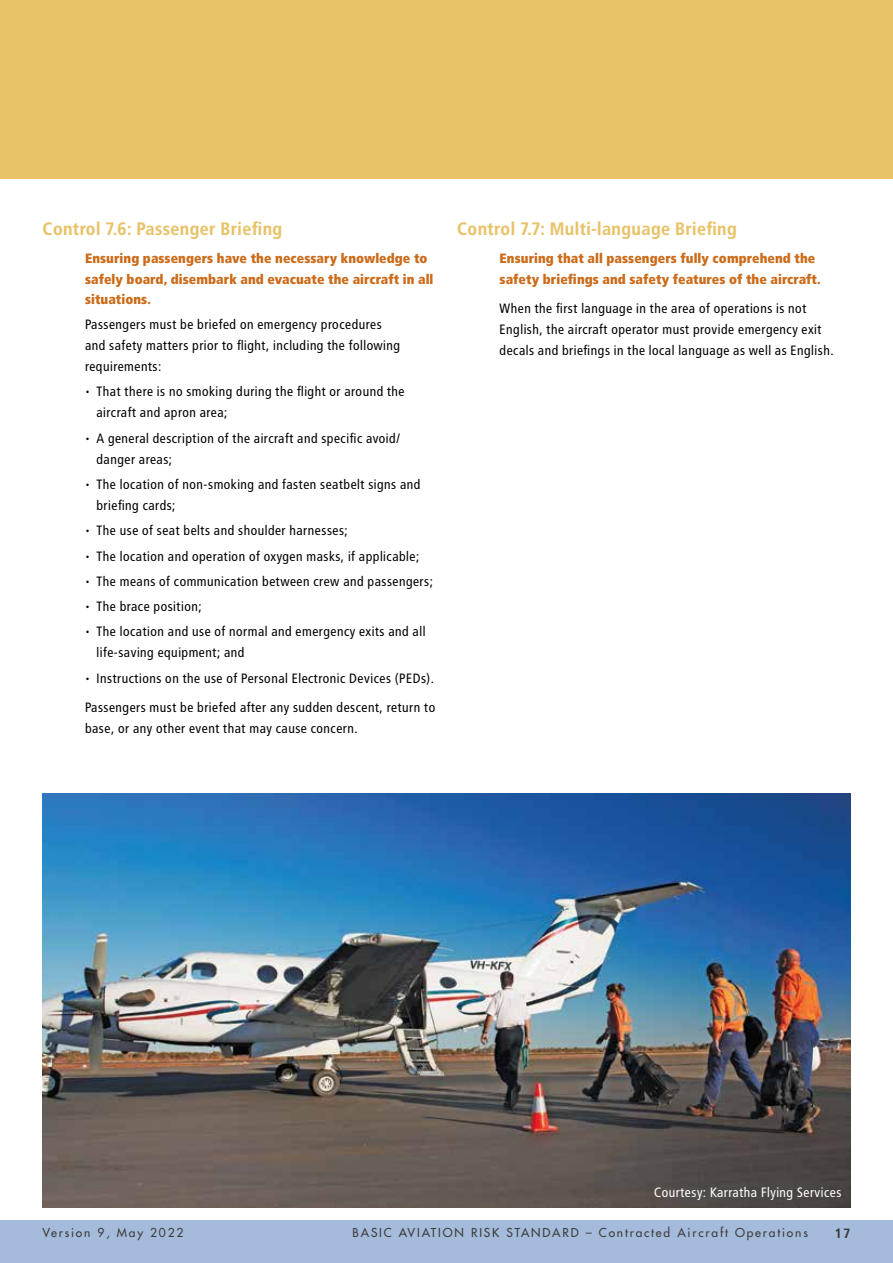
<style>
.page{position:relative;width:893px;height:1263px;background:#fff}
.page>*{position:absolute;margin:0;border:0;box-sizing:border-box;transform-origin:0 0}
.t1{font:700 18px "Transit";color:#e8c267}
.t2{font:13.5px/21px "Transit";color:#000}
.t3{font:900 13.5px/20.2px "Transit";color:#cc6b19}
.t4{font:13.5px "Transit";color:#fff}
.t5{font:700 13.5px "Transit";color:#3d3c3d}
.t6{font:12px "Futura";letter-spacing:.15em;color:#3d3c3d}
</style>
<div class="page">
<div style="left:0;top:1220px;width:893px;height:43px;background:#a5bbdb"></div>
<div style="left:0;top:0;width:893px;height:179px;background:#e8c267"></div>
<img style="left:43px;top:793px;width:807px;height:415px">
<h1 class="t1" style="left:43px;top:218px;width:242px">Control 7.6: Passenger Briefing</h1>
<p class="t3" style="left:85px;top:248px;width:350px">Ensuring passengers have the necessary knowledge to safely board, disembark and evacuate the aircraft in all situations.</p>
<p class="t2" style="left:85px;top:314px;width:317px">Passengers must be briefed on emergency procedures and safety matters prior to flight, including the following requirements:</p>
<p class="t2" style="left:97px;top:381px;width:310px;text-indent:-11px">• That there is no smoking during the flight or around the aircraft and apron area;</p>
<p class="t2" style="left:97px;top:428px;width:305px;text-indent:-11px">• A general description of the aircraft and specific avoid/ danger areas;</p>
<p class="t2" style="left:97px;top:474px;width:326px;text-indent:-11px">• The location of non-smoking and fasten seatbelt signs and briefing cards;</p>
<p class="t2" style="left:85px;top:520px;width:265px">• The use of seat belts and shoulder harnesses;</p>
<p class="t2" style="left:85px;top:545px;width:336px">• The location and operation of oxygen masks, if applicable;</p>
<p class="t2" style="left:85px;top:571px;width:350px">• The means of communication between crew and passengers;</p>
<p class="t2" style="left:85px;top:596px;width:119px">• The brace position;</p>
<p class="t2" style="left:97px;top:621px;width:331px;text-indent:-11px">• The location and use of normal and emergency exits and all life-saving equipment; and</p>
<p class="t2" style="left:85px;top:663px;width:352px;line-height:29.5px">• Instructions on the use of Personal Electronic Devices (PEDs).<br>Passengers must be briefed after any sudden descent, return to</p>
<p class="t2" style="left:85px;top:718px;width:275px">base, or any other event that may cause concern.</p>
<h1 class="t1" style="left:457px;top:218px;width:282px">Control 7.7: Multi-language Briefing</h1>
<p class="t3" style="left:500px;top:248px;width:323px">Ensuring that all passengers fully comprehend the safety briefings and safety features of the aircraft.</p>
<p class="t2" style="left:500px;top:298px;width:336px">When the first language in the area of operations is not<br>English, the aircraft operator must provide emergency exit decals and briefings in the local language as well as English.</p>
<p class="t4" style="left:654px;top:1184px;width:189px">Courtesy: Karratha Flying Services</p>
<p class="t6" style="left:43px;top:1225px;width:142px">Version 9, May 2022</p>
<p class="t6" style="left:353px;top:1225px;width:457px">BASIC AVIATION RISK STANDARD – Contracted Aircraft Operations</p>
<p class="t5" style="left:835px;top:1225px;width:17px">17</p>
</div>
